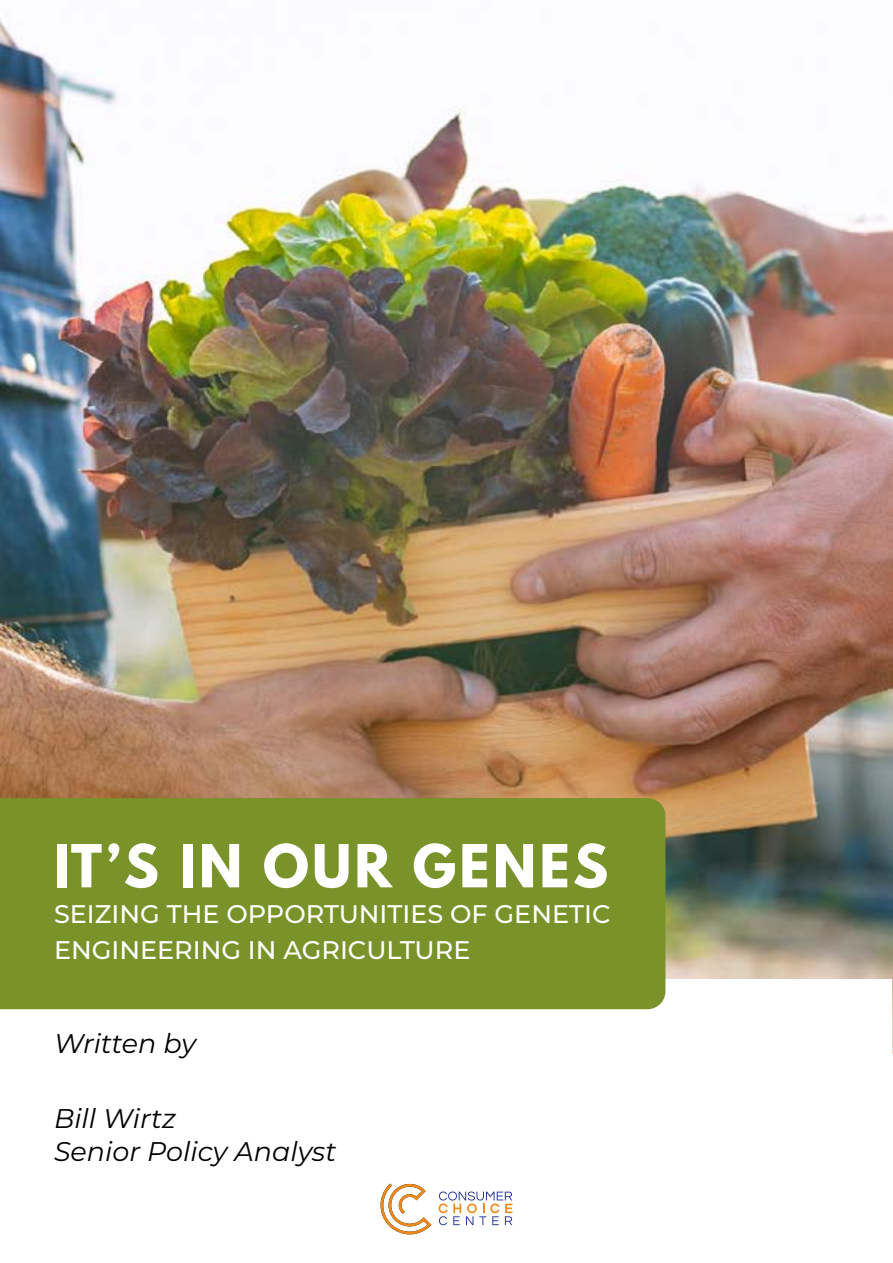
<style>
.page{position:relative;width:893px;height:1263px;background:#fff}
.page>*{position:absolute;margin:0;border:0;box-sizing:border-box;transform-origin:0 0}
.t1{font:700 52.5px "League Spartan";letter-spacing:.06em;color:#fff}
.t2{font:italic 27px/32.4px "Montserrat";color:#000}
.t3{font:500 25.5px/36px "Montserrat";color:#fff}
</style>
<div class="page">
<img style="left:0;top:18px;width:893px;height:1035px">
<div style="left:1px;top:979px;width:891px;height:283px;background:#fff"></div>
<div style="left:0;top:798px;width:665px;height:211px;background:#799229"></div>
<svg style="left:439px;top:1191px;width:73px;height:34px"></svg>
<svg style="left:381px;top:1183px;width:50px;height:51px"></svg>
<h1 class="t1" style="left:54px;top:825px;width:556px">IT’S IN OUR GENES</h1>
<p class="t3" style="left:54px;top:895px;width:558px">SEIZING THE OPPORTUNITIES OF GENETIC<br>ENGINEERING IN AGRICULTURE</p>
<p class="t2" style="left:54px;top:1026px;width:144px">Written by</p>
<p class="t2" style="left:54px;top:1101px;width:284px">Bill Wirtz<br>Senior Policy Analyst</p>
</div>
